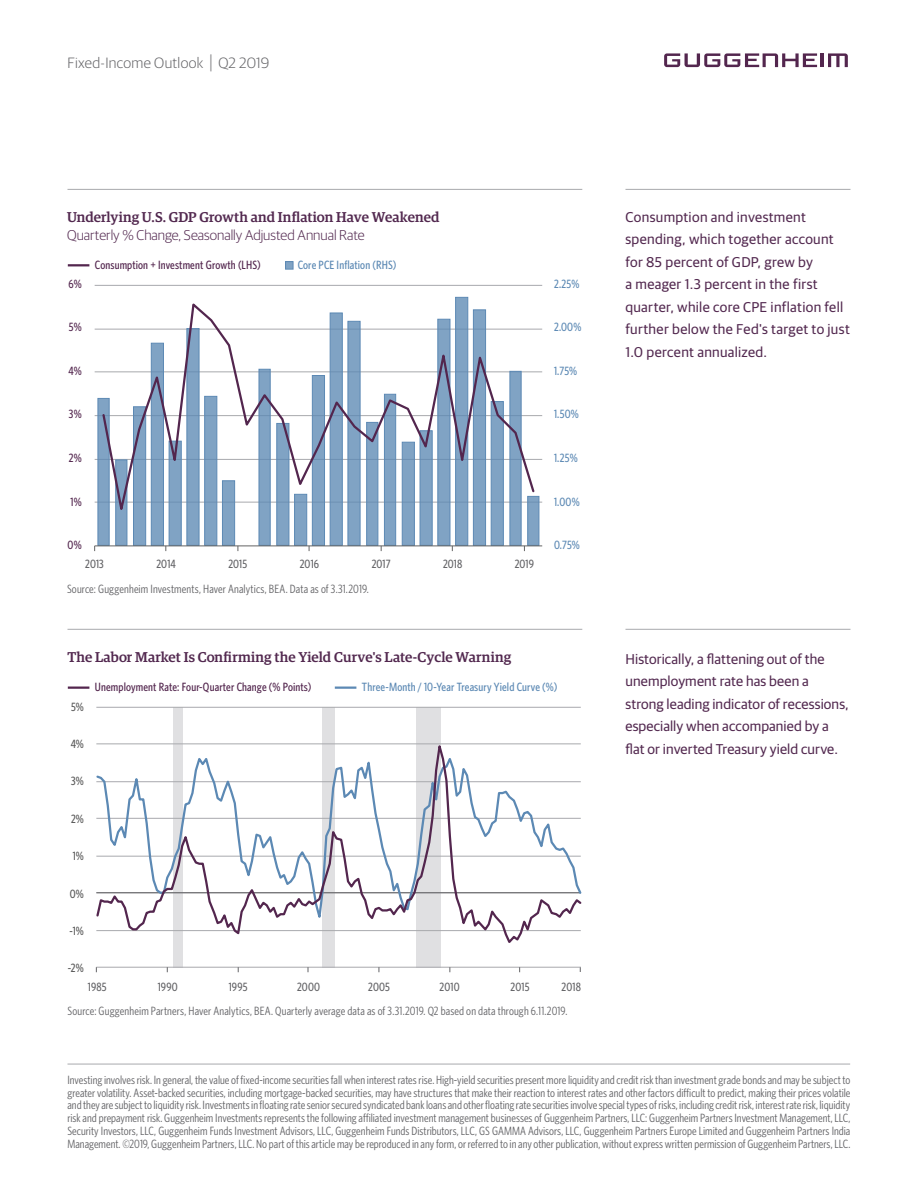
<style>
.page{position:relative;width:918px;height:1188px;background:#fff}
.page>*{position:absolute;margin:0;border:0;box-sizing:border-box;transform-origin:0 0}
.t1{font:300 15px "Guardian Sans";letter-spacing:.015em;color:#636366}
.t2{font:14.25px/22.5px "Guardian Sans";letter-spacing:.015em;color:#52284f}
.t3{font:500 14.25px "Guardian Egyp";letter-spacing:.005em;color:#52284f}
.t4{font:300 14.25px "Guardian Sans";color:#52284f}
.t5{font:12px/12.8px "Whitney Condensed";letter-spacing:.01em;color:#636366;text-align:justify}
.t6{font:500 12px "Whitney Condensed";letter-spacing:.01em;color:#5c89b4}
.t7{font:500 12px "Whitney Condensed";letter-spacing:.01em;color:#53264e}
.t8{font:500 12px "Whitney Condensed";letter-spacing:.01em;color:#636366}
.t9{font:500 12px "Whitney Condensed";color:#595959}
.s1{font-size:19.8px}
</style>
<div class="page">
<hr style="left:68px;top:189px;width:514px;height:1px;background:#a8a9ad">
<hr style="left:626px;top:189px;width:225px;height:1px;background:#a8a9ad">
<hr style="left:68px;top:629px;width:514px;height:1px;background:#a8a9ad">
<hr style="left:626px;top:629px;width:225px;height:1px;background:#a8a9ad">
<svg style="left:664px;top:53px;width:153px;height:14px"></svg>
<hr style="left:821px;top:53px;width:3px;height:14px;background:#53264e">
<svg style="left:828px;top:53px;width:20px;height:14px"></svg>
<hr style="left:68px;top:1064px;width:782px;height:1px;background:#a8a9ad">
<div style="left:173px;top:707px;width:10px;height:261px;background:#e0e0e2"></div>
<div style="left:322px;top:707px;width:13px;height:261px;background:#e0e0e2"></div>
<div style="left:416px;top:707px;width:25px;height:261px;background:#e0e0e2"></div>
<hr style="left:68px;top:687px;width:21px;height:2px;background:#53264e">
<hr style="left:335px;top:687px;width:21px;height:2px;background:#5c89b4">
<hr style="left:96px;top:707px;width:485px;height:1px;background:#a8a9ad">
<hr style="left:96px;top:967px;width:485px;height:1px;background:#a8a9ad">
<svg style="left:96px;top:743px;width:486px;height:200px"></svg>
<div style="left:286px;top:262px;width:7px;height:7px;background:#80a3c4"></div>
<div style="left:285px;top:261px;width:8px;height:9px;border:1px solid #5c89b4"></div>
<hr style="left:68px;top:264px;width:21px;height:2px;background:#53264e">
<hr style="left:95px;top:285px;width:447px;height:1px;background:#a8a9ad">
<hr style="left:95px;top:329px;width:447px;height:1px;background:#a8a9ad">
<hr style="left:95px;top:372px;width:447px;height:1px;background:#a8a9ad">
<hr style="left:95px;top:415px;width:447px;height:1px;background:#a8a9ad">
<hr style="left:95px;top:459px;width:447px;height:1px;background:#a8a9ad">
<hr style="left:95px;top:502px;width:447px;height:1px;background:#a8a9ad">
<svg style="left:97px;top:297px;width:443px;height:248px"></svg>
<svg style="left:101px;top:300px;width:435px;height:220px"></svg>
<hr style="left:95px;top:545px;width:447px;height:1px;background:#646464">
<p class="t1" style="left:68px;top:52px;width:203px">Fixed-Income Outlook <span class="s1">|</span> Q2 2019</p>
<p class="t3" style="left:67px;top:207px;width:374px">Underlying U.S. GDP Growth and Inflation Have Weakened</p>
<p class="t4" style="left:67px;top:225px;width:299px">Quarterly % Change, Seasonally Adjusted Annual Rate</p>
<p class="t7" style="left:95px;top:258px;width:167px">Consumption + Investment Growth (LHS)</p>
<p class="t6" style="left:298px;top:258px;width:100px">Core PCE Inflation (RHS)</p>
<p class="t7" style="left:68px;top:276px;width:15px">6%</p>
<p class="t6" style="left:554px;top:276px;width:27px">2.25%</p>
<p class="t7" style="left:69px;top:320px;width:14px">5%</p>
<p class="t6" style="left:554px;top:320px;width:29px">2.00%</p>
<p class="t7" style="left:68px;top:363px;width:15px">4%</p>
<p class="t6" style="left:554px;top:363px;width:25px">1.75%</p>
<p class="t7" style="left:69px;top:407px;width:14px">3%</p>
<p class="t6" style="left:554px;top:407px;width:26px">1.50%</p>
<p class="t7" style="left:69px;top:450px;width:14px">2%</p>
<p class="t6" style="left:554px;top:450px;width:25px">1.25%</p>
<p class="t7" style="left:71px;top:494px;width:13px">1%</p>
<p class="t6" style="left:554px;top:494px;width:27px">1.00%</p>
<p class="t7" style="left:68px;top:538px;width:16px">0%</p>
<p class="t6" style="left:554px;top:538px;width:27px">0.75%</p>
<p class="t8" style="left:85px;top:556px;width:20px">2013</p>
<p class="t8" style="left:156px;top:556px;width:21px">2014</p>
<p class="t8" style="left:228px;top:556px;width:20px">2015</p>
<p class="t8" style="left:300px;top:556px;width:21px">2016</p>
<p class="t8" style="left:372px;top:556px;width:20px">2017</p>
<p class="t8" style="left:443px;top:556px;width:21px">2018</p>
<p class="t8" style="left:515px;top:556px;width:21px">2019</p>
<p class="t5" style="left:67px;top:582px;width:303px">Source: Guggenheim Investments, Haver Analytics, BEA. Data as of 3.31.2019.</p>
<p class="t3" style="left:68px;top:647px;width:445px">The Labor Market Is Confirming the Yield Curve's Late-Cycle Warning</p>
<p class="t7" style="left:95px;top:680px;width:218px">Unemployment Rate: Four-Quarter Change (% Points)</p>
<p class="t6" style="left:362px;top:680px;width:197px">Three-Month / 10-Year Treasury Yield Curve (%)</p>
<p class="t9" style="left:71px;top:699px;width:14px">5%</p>
<p class="t9" style="left:71px;top:737px;width:15px">4%</p>
<p class="t9" style="left:71px;top:774px;width:14px">3%</p>
<p class="t9" style="left:71px;top:811px;width:14px">2%</p>
<p class="t9" style="left:73px;top:849px;width:13px">1%</p>
<p class="t9" style="left:70px;top:886px;width:16px">0%</p>
<p class="t9" style="left:70px;top:923px;width:16px">-1%</p>
<p class="t9" style="left:68px;top:961px;width:17px">-2%</p>
<p class="t8" style="left:88px;top:979px;width:20px">1985</p>
<p class="t8" style="left:158px;top:979px;width:21px">1990</p>
<p class="t8" style="left:229px;top:979px;width:20px">1995</p>
<p class="t8" style="left:297px;top:979px;width:25px">2000</p>
<p class="t8" style="left:368px;top:979px;width:23px">2005</p>
<p class="t8" style="left:440px;top:979px;width:22px">2010</p>
<p class="t8" style="left:511px;top:979px;width:20px">2015</p>
<p class="t8" style="left:562px;top:979px;width:21px">2018</p>
<p class="t5" style="left:68px;top:1005px;width:501px">Source: Guggenheim Partners, Haver Analytics, BEA. Quarterly average data as of 3.31.2019. Q2 based on data through 6.11.2019.</p>
<p class="t2" style="left:626px;top:205px;width:226px">Consumption and investment spending, which together account for 85 percent of GDP, grew by<br>a meager 1.3 percent in the first quarter, while core CPE inflation fell further below the Fed's target to just<br>1.0 percent annualized.</p>
<p class="t2" style="left:626px;top:646px;width:225px">Historically, a flattening out of the unemployment rate has been a strong leading indicator of recessions, especially when accompanied by a flat or inverted Treasury yield curve.</p>
<p class="t5" style="left:68px;top:1073px;width:785px">Investing involves risk. In general, the value of fixed-income securities fall when interest rates rise. High-yield securities present more liquidity and credit risk than investment grade bonds and may be subject to greater volatility. Asset-backed securities, including mortgage-backed securities, may have structures that make their reaction to interest rates and other factors difficult to predict, making their prices volatile and they are subject to liquidity risk. Investments in floating rate senior secured syndicated bank loans and other floating rate securities involve special types of risks, including credit risk, interest rate risk, liquidity risk and prepayment risk. Guggenheim Investments represents the following affiliated investment management businesses of Guggenheim Partners, LLC: Guggenheim Partners Investment Management, LLC, Security Investors, LLC, Guggenheim Funds Investment Advisors, LLC, Guggenheim Funds Distributors, LLC, GS GAMMA Advisors, LLC, Guggenheim Partners Europe Limited and Guggenheim Partners India Management. ©2019, Guggenheim Partners, LLC. No part of this article may be reproduced in any form, or referred to in any other publication, without express written permission of Guggenheim Partners, LLC.</p>
</div>
